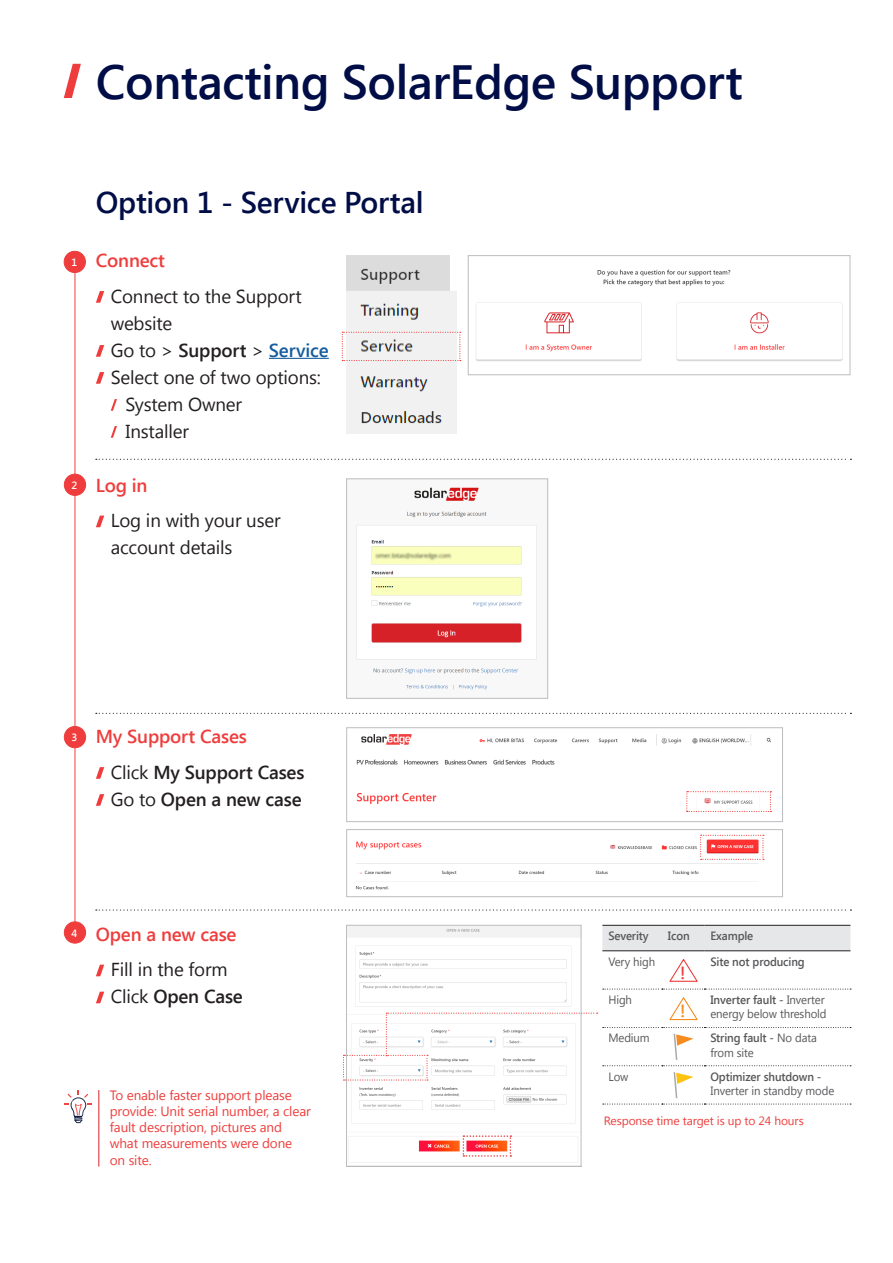
<style>
.page{position:relative;width:893px;height:1263px;background:#fff}
.page>*{position:absolute;margin:0;border:0;box-sizing:border-box;transform-origin:0 0}
.Main_Title_N{font:600 48px "Segoe UI";letter-spacing:-.01em;color:#000d46}
.Body_Header_N{font:600 30px "Segoe UI";letter-spacing:-.01em;color:#000d46}
.Body_Header_N-2{font:18.75px/27px "Segoe UI";letter-spacing:-.01em;color:#231f20}
.Body_Header_N-3{font:600 18.75px "Segoe UI";letter-spacing:-.01em;color:#231f20}
.Body_Header_N-4{font:600 18.75px "Segoe UI";letter-spacing:-.01em;color:#ee3d3c}
.Body{font:600 17.7px "Segoe UI";color:#ee3d3c}
.Body-2{font:600 17.7px "Segoe UI";color:#f68b1f}
.Body_Header_N-5{font:13.5px/16.2px "Segoe UI";letter-spacing:-.01em;color:#ee3d3c}
.Body-3{font:12px/14.4px "Segoe UI";letter-spacing:-.01em;color:#57585a;scale:.95 1}
.Body-4{font:600 12px "Segoe UI";letter-spacing:-.01em;color:#57585a;scale:.95 1}
.Body_Header_N-6{font:12px "Segoe UI";letter-spacing:-.01em;color:#ee3d3c}
.t1{font:600 10.5px "Segoe UI";color:#fff}
.s1{font-weight:400}
.s2{color:#175d9e}
.s3{font-weight:600}
</style>
<div class="page">
<hr style="left:269px;top:358px;width:60px;height:1px;background:#175d9e">
<svg style="left:96px;top:291px;width:8px;height:12px"></svg>
<svg style="left:96px;top:345px;width:8px;height:12px"></svg>
<svg style="left:96px;top:372px;width:8px;height:12px"></svg>
<svg style="left:111px;top:399px;width:6px;height:12px"></svg>
<svg style="left:111px;top:426px;width:6px;height:12px"></svg>
<svg style="left:96px;top:516px;width:8px;height:11px"></svg>
<svg style="left:96px;top:767px;width:8px;height:12px"></svg>
<svg style="left:96px;top:794px;width:8px;height:12px"></svg>
<svg style="left:96px;top:965px;width:8px;height:11px"></svg>
<svg style="left:96px;top:992px;width:8px;height:11px"></svg>
<svg style="left:64px;top:64px;width:17px;height:34px"></svg>
<hr style="left:75px;top:262px;width:1px;height:668px;background:#ee3d3c">
<div style="left:64px;top:251px;width:21px;height:22px;background:#ee3d3c;border-radius:50%"></div>
<div style="left:64px;top:251px;width:22px;height:22px;border:1px solid #ee3d3c;border-radius:50%"></div>
<div style="left:64px;top:922px;width:22px;height:21px;background:#ee3d3c;border-radius:50%"></div>
<div style="left:64px;top:921px;width:22px;height:22px;border:1px solid #ee3d3c;border-radius:50%"></div>
<div style="left:64px;top:726px;width:22px;height:22px;background:#ee3d3c;border-radius:50%"></div>
<div style="left:64px;top:726px;width:22px;height:22px;border:1px solid #ee3d3c;border-radius:50%"></div>
<img style="left:346px;top:255px;width:110px;height:178px">
<img style="left:476px;top:269px;width:367px;height:92px">
<div style="left:468px;top:255px;width:382px;height:120px;border:1px solid #bcbdc0"></div>
<img style="left:356px;top:734px;width:416px;height:78px">
<div style="left:346px;top:727px;width:437px;height:95px;border:1px solid #bcbdc0"></div>
<img style="left:356px;top:834px;width:409px;height:56px">
<div style="left:346px;top:829px;width:437px;height:68px;border:1px solid #bcbdc0"></div>
<img style="left:356px;top:487px;width:181px;height:203px">
<div style="left:346px;top:478px;width:202px;height:221px;border:1px solid #bcbdc0"></div>
<div style="left:64px;top:474px;width:22px;height:21px;background:#ee3d3c;border-radius:50%"></div>
<div style="left:64px;top:474px;width:22px;height:22px;border:1px solid #ee3d3c;border-radius:50%"></div>
<img style="left:348px;top:927px;width:231px;height:236px">
<div style="left:346px;top:925px;width:235px;height:241px;border:1px solid #bcbdc0"></div>
<svg style="left:342px;top:332px;width:119px;height:29px"></svg>
<svg style="left:686px;top:791px;width:85px;height:21px"></svg>
<svg style="left:700px;top:835px;width:64px;height:25px"></svg>
<div style="left:602px;top:926px;width:248px;height:24px;background:#e6e7e9"></div>
<hr style="left:602px;top:925px;width:60px;height:1px;background:#231f20">
<hr style="left:662px;top:925px;width:42px;height:1px;background:#231f20">
<hr style="left:704px;top:925px;width:146px;height:1px;background:#231f20">
<hr style="left:602px;top:950px;width:60px;height:1px;background:#231f20">
<hr style="left:662px;top:950px;width:42px;height:1px;background:#231f20">
<hr style="left:704px;top:950px;width:146px;height:1px;background:#231f20">
<svg style="left:603px;top:989px;width:248px;height:1px"></svg>
<svg style="left:463px;top:1135px;width:48px;height:22px"></svg>
<svg style="left:669px;top:959px;width:29px;height:23px"></svg>
<svg style="left:343px;top:996px;width:508px;height:109px"></svg>
<svg style="left:96px;top:459px;width:755px;height:1px"></svg>
<svg style="left:96px;top:713px;width:755px;height:1px"></svg>
<svg style="left:96px;top:909px;width:755px;height:1px"></svg>
<svg style="left:64px;top:1090px;width:28px;height:33px"></svg>
<hr style="left:98px;top:1090px;width:1px;height:76px;background:#da2128">
<p class="Main_Title_N" style="left:96px;top:48px;width:648px">Contacting SolarEdge Support</p>
<p class="t1" style="left:71px;top:255px;width:7px">1</p>
<p class="t1" style="left:72px;top:478px;width:7px">2</p>
<p class="Body_Header_N" style="left:96px;top:182px;width:329px">Option 1 - Service Portal</p>
<p class="Body_Header_N-4" style="left:96px;top:247px;width:71px">Connect</p>
<p class="Body_Header_N-2" style="left:111px;top:282px;width:193px">Connect to the Support website</p>
<p class="Body_Header_N-3" style="left:111px;top:337px;width:220px"><span class="s1">Go to &gt;</span> Support <span class="s1">&gt;</span> <span class="s2">Service</span></p>
<p class="Body_Header_N-2" style="left:111px;top:363px;width:212px">Select one of two options:</p>
<p class="Body_Header_N-2" style="left:126px;top:390px;width:118px">System Owner</p>
<p class="Body_Header_N-2" style="left:126px;top:417px;width:65px">Installer</p>
<p class="Body_Header_N-4" style="left:96px;top:472px;width:53px">Log in</p>
<p class="Body_Header_N-2" style="left:111px;top:506px;width:171px">Log in with your user account details</p>
<p class="t1" style="left:72px;top:730px;width:7px">3</p>
<p class="Body_Header_N-4" style="left:96px;top:723px;width:153px">My Support Cases</p>
<p class="Body_Header_N-3" style="left:111px;top:759px;width:195px"><span class="s1">Click</span> My Support Cases</p>
<p class="Body_Header_N-3" style="left:111px;top:786px;width:192px"><span class="s1">Go to</span> Open a new case</p>
<p class="t1" style="left:72px;top:925px;width:7px">4</p>
<p class="Body_Header_N-4" style="left:96px;top:921px;width:142px">Open a new case</p>
<p class="Body_Header_N-2" style="left:111px;top:955px;width:118px">Fill in the form</p>
<p class="Body_Header_N-3" style="left:111px;top:983px;width:134px"><span class="s1">Click</span> Open Case</p>
<p class="Body_Header_N-5" style="left:110px;top:1086px;width:202px">To enable faster support please provide: Unit serial number, a clear fault description, pictures and what measurements were done on site.</p>
<p class="Body-4" style="left:608px;top:928px;width:44px">Severity</p>
<p class="Body-4" style="left:668px;top:928px;width:24px">Icon</p>
<p class="Body-4" style="left:710px;top:928px;width:47px">Example</p>
<p class="Body-3" style="left:608px;top:953px;width:51px">Very high</p>
<p class="Body-4" style="left:710px;top:953px;width:101px">Site not producing</p>
<p class="Body-3" style="left:608px;top:992px;width:26px">High</p>
<p class="Body-3" style="left:710px;top:992px;width:124px"><span class="s3">Inverter fault -</span> Inverter energy below threshold</p>
<p class="Body-3" style="left:608px;top:1030px;width:45px">Medium</p>
<p class="Body-3" style="left:710px;top:1030px;width:114px"><span class="s3">String fault -</span> No data from site</p>
<p class="Body-3" style="left:608px;top:1068px;width:23px">Low</p>
<p class="Body-3" style="left:710px;top:1068px;width:132px"><span class="s3">Optimizer shutdown -<br></span>Inverter in standby mode</p>
<p class="Body" style="left:680px;top:960px;width:7px">!</p>
<p class="Body-2" style="left:680px;top:998px;width:7px">!</p>
<p class="Body_Header_N-6" style="left:604px;top:1112px;width:201px">Response time target is up to 24 hours</p>
</div>
